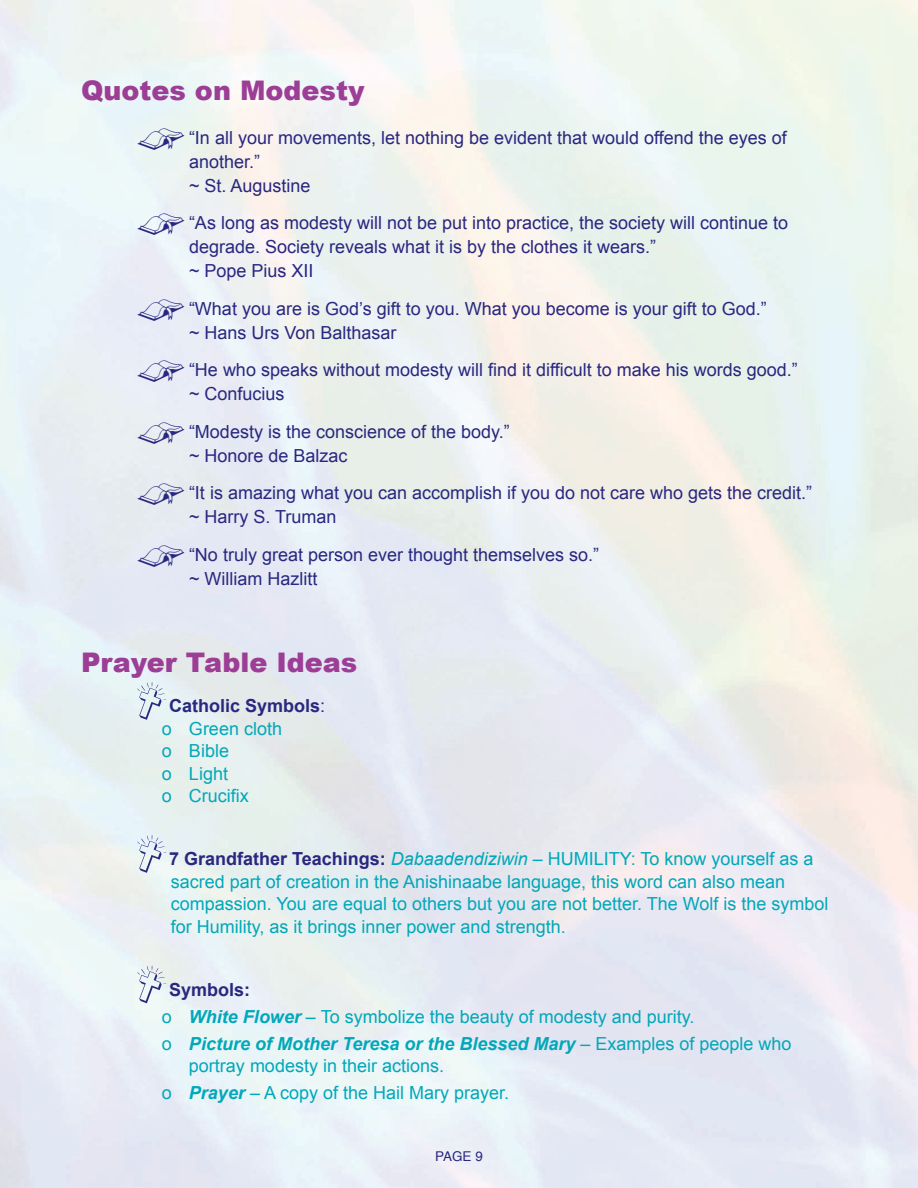
<style>
.page{position:relative;width:918px;height:1188px;background:#fff}
.page>*{position:absolute;margin:0;border:0;box-sizing:border-box;transform-origin:0 0}
.t1{font:54px "Religious P01";color:#292780}
.t2{font:900 27px "Arial";color:#9c3d96}
.t3{font:18px/24px "Arial";color:#292780}
.t4{font:18px/22.5px "Arial";color:#00a8b9}
.t5{font:13.5px "Helvetica";color:#292780}
.s1{font-family:"Religious P01";font-size:36px}
.s2{font-weight:700;color:#292780}
.s3{color:#292780}
.s4{font-style:italic}
.s5{font-weight:700;font-style:italic}
</style>
<div class="page">
<h2 class="t2" style="left:81px;top:71px;width:285px">Quotes on Modesty</h2>
<p class="t3" style="left:189px;top:125px;width:599px;text-indent:-54px"><span class="s1">X</span>“In all your movements, let nothing be evident that would offend the eyes of another.”<br>~ St. Augustine</p>
<p class="t3" style="left:189px;top:211px;width:601px;text-indent:-54px"><span class="s1">X</span>“As long as modesty will not be put into practice, the society will continue to degrade. Society reveals what it is by the clothes it wears.”<br>~ Pope Pius XII</p>
<p class="t3" style="left:189px;top:296px;width:579px;text-indent:-54px"><span class="s1">X</span>“What you are is God’s gift to you. What you become is your gift to God.” ~ Hans Urs Von Balthasar</p>
<p class="t3" style="left:189px;top:358px;width:610px;text-indent:-54px"><span class="s1">X</span>“He who speaks without modesty will find it difficult to make his words good.” ~ Confucius</p>
<p class="t3" style="left:189px;top:419px;width:322px;text-indent:-54px"><span class="s1">X</span>“Modesty is the conscience of the body.” ~ Honore de Balzac</p>
<p class="t3" style="left:189px;top:481px;width:625px;text-indent:-54px"><span class="s1">X</span>“It is amazing what you can accomplish if you do not care who gets the credit.” ~ Harry S. Truman</p>
<p class="t3" style="left:189px;top:542px;width:412px;text-indent:-54px"><span class="s1">X</span>“No truly great person ever thought themselves so.” ~ William Hazlitt</p>
<h2 class="t2" style="left:81px;top:642px;width:278px">Prayer Table Ideas</h2>
<h1 class="t1" style="left:135px;top:670px;width:36px">W</h1>
<p class="t4" style="left:162px;top:695px;width:165px;text-indent:7px"><span class="s2">Catholic Symbols</span><span class="s3">: </span>o Green cloth<br>o Bible<br>o Light<br>o Crucifix</p>
<h1 class="t1" style="left:135px;top:823px;width:36px">W</h1>
<p class="t4" style="left:169px;top:848px;width:661px"><span class="s2">7 Grandfather Teachings:</span> <span class="s4">Dabaadendiziwin</span> – HUMILITY: To know yourself as a sacred part of creation in the Anishinaabe language, this word can also mean compassion. You are equal to others but you are not better. The Wolf is the symbol for Humility, as it brings inner power and strength.</p>
<h1 class="t1" style="left:135px;top:953px;width:36px">W</h1>
<p class="t4" style="left:162px;top:976px;width:631px;line-height:27px;text-indent:7px"><span class="s2">Symbols:<br></span>o <span class="s5">White Flower</span> – To symbolize the beauty of modesty and purity.<br>o <span class="s5">Picture of Mother Teresa or the Blessed Mary</span> – Examples of people who</p>
<p class="t4" style="left:162px;top:1053px;width:349px;line-height:27px;text-indent:27px">portray modesty in their actions.<br>o <span class="s5">Prayer</span> – A copy of the Hail Mary prayer.</p>
<p class="t5" style="left:435px;top:1151px;width:49px">PAGE 9</p>
</div>
